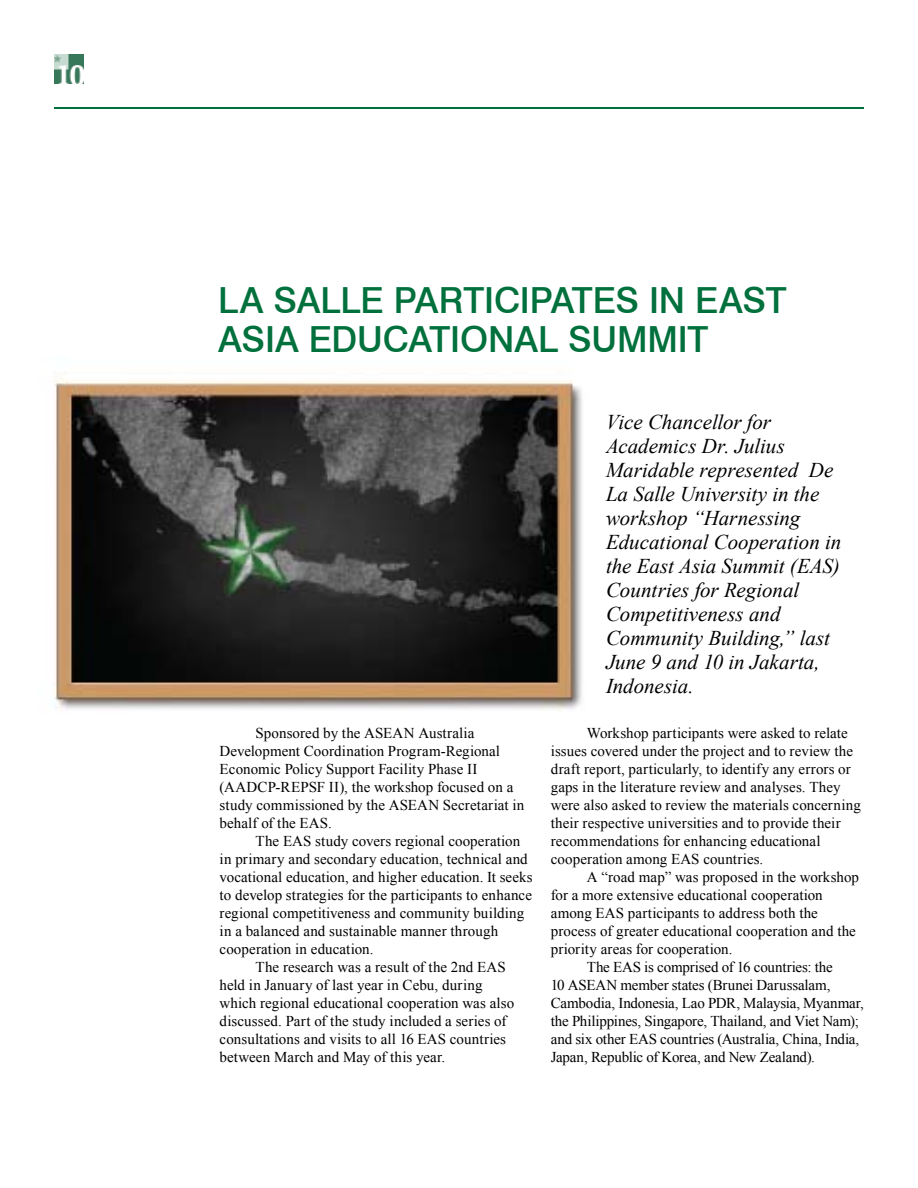
<style>
.page{position:relative;width:918px;height:1188px;background:#fff}
.page>*{position:absolute;margin:0;border:0;box-sizing:border-box;transform-origin:0 0}
.t1{font:500 36px/39px "Swiss 721 BT";letter-spacing:-.005em;color:#00703c}
.t2{font:italic 21px/24px "Times New Roman";letter-spacing:-.005em;color:#000}
.t3{font:15px/18px "Times New Roman";letter-spacing:.005em;color:#000}
.t4{font:15px "Times New Roman";letter-spacing:-.015em;color:#000}
</style>
<div class="page">
<img style="left:53px;top:378px;width:529px;height:332px">
<img style="left:54px;top:55px;width:29px;height:29px">
<hr style="left:54px;top:107px;width:810px;height:1px;background:#00703c">
<h1 class="t1" style="left:218px;top:280px;width:570px">LA SALLE PARTICIPATES IN EAST<br>ASIA EDUCATIONAL SUMMIT</h1>
<p class="t3" style="left:220px;top:724px;width:306px;text-indent:36px">Sponsored by the ASEAN Australia Development Coordination Program-Regional Economic Policy Support Facility Phase II (AADCP-REPSF II), the workshop focused on a study commissioned by the ASEAN Secretariat in behalf of the EAS.</p>
<p class="t3" style="left:256px;top:832px;width:266px">The EAS study covers regional cooperation</p>
<p class="t3" style="left:220px;top:850px;width:310px">in primary and secondary education, technical and</p>
<p class="t3" style="left:220px;top:868px;width:315px">vocational education, and higher education. It seeks</p>
<p class="t3" style="left:220px;top:886px;width:314px">to develop strategies for the participants to enhance</p>
<p class="t3" style="left:220px;top:904px;width:306px">regional competitiveness and community building</p>
<p class="t3" style="left:220px;top:922px;width:280px">in a balanced and sustainable manner through</p>
<p class="t3" style="left:220px;top:940px;width:155px">cooperation in education.</p>
<p class="t3" style="left:256px;top:958px;width:252px">The research was a result of the 2nd EAS</p>
<p class="t3" style="left:220px;top:976px;width:264px">held in January of last year in Cebu, during</p>
<p class="t3" style="left:220px;top:994px;width:296px">which regional educational cooperation was also</p>
<p class="t3" style="left:220px;top:1012px;width:288px">discussed. Part of the study included a series of</p>
<p class="t3" style="left:220px;top:1030px;width:288px">consultations and visits to all 16 EAS countries</p>
<p class="t3" style="left:220px;top:1048px;width:227px">between March and May of this year.</p>
<p class="t2" style="left:606px;top:410px;width:237px">Vice Chancellor for<br>Academics Dr. Julius<br>Maridable represented De<br>La Salle University in the workshop “Harnessing<br>Educational Cooperation in the East Asia Summit (EAS)<br>Countries for Regional<br>Competitiveness and<br>Community Building,” last<br>June 9 and 10 in Jakarta,<br>Indonesia.</p>
<p class="t3" style="left:551px;top:724px;width:312px;text-indent:36px">Workshop participants were asked to relate issues covered under the project and to review the draft report, particularly, to identify any errors or gaps in the literature review and analyses. They were also asked to review the materials concerning their respective universities and to provide their recommendations for enhancing educational cooperation among EAS countries.</p>
<p class="t3" style="left:587px;top:868px;width:274px">A “road map” was proposed in the workshop</p>
<p class="t3" style="left:551px;top:886px;width:274px">for a more extensive educational cooperation</p>
<p class="t3" style="left:551px;top:904px;width:269px">among EAS participants to address both the</p>
<p class="t3" style="left:551px;top:922px;width:307px">process of greater educational cooperation and the</p>
<p class="t3" style="left:551px;top:940px;width:183px">priority areas for cooperation.</p>
<p class="t4" style="left:587px;top:957px;width:248px">The EAS is comprised of 16 countries: the</p>
<p class="t3" style="left:551px;top:976px;width:281px">10 ASEAN member states (Brunei Darussalam,</p>
<p class="t4" style="left:551px;top:993px;width:315px">Cambodia, Indonesia, Lao PDR, Malaysia, Myanmar,</p>
<p class="t4" style="left:551px;top:1011px;width:310px">the Philippines, Singapore, Thailand, and Viet Nam);</p>
<p class="t3" style="left:551px;top:1030px;width:310px">and six other EAS countries (Australia, China, India,</p>
<p class="t4" style="left:551px;top:1047px;width:266px">Japan, Republic of Korea, and New Zealand).</p>
</div>
